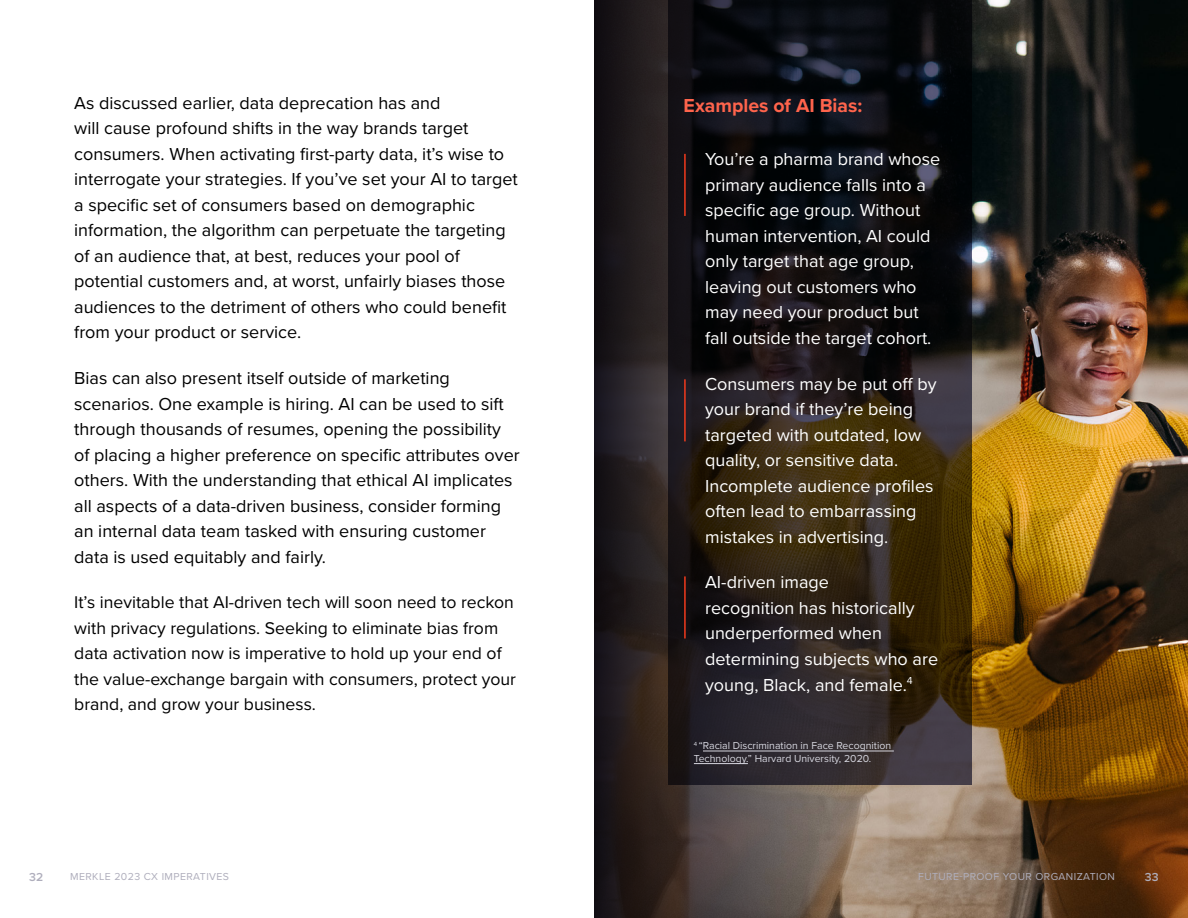
<style>
.page{position:relative;width:1188px;height:918px;background:#fff}
.page>*{position:absolute;margin:0;border:0;box-sizing:border-box;transform-origin:0 0}
.t1{font:700 19.5px "Proxima Nova";color:#ff644c}
.t2{font:18px/25.5px "Proxima Nova";color:#000}
.t3{font:18px/25.5px "Proxima Nova";color:#fff}
.t4{font:17.7px/25.5px "Proxima Nova";color:#000}
.t5{font:600 12px "Proxima Nova";color:#afaebc}
.t6{font:10.5px/12.6px "Proxima Nova";color:#d6d6df}
.t7{font:10.5px "Proxima Nova";letter-spacing:.04em;color:#afaebc}
</style>
<div class="page">
<img style="left:824px;top:0;width:364px;height:918px">
<svg style="left:594px;top:0;width:230px;height:918px;background:#302828"></svg>
<svg style="left:668px;top:0;width:304px;height:784px;background:#1f1a16"></svg>
<hr style="left:684px;top:379px;width:2px;height:62px;background:#f23a1d">
<hr style="left:684px;top:154px;width:2px;height:62px;background:#f23a1d">
<hr style="left:684px;top:576px;width:2px;height:63px;background:#f23a1d">
<hr style="left:703px;top:751px;width:191px;height:1px;background:#d6d6df">
<hr style="left:694px;top:763px;width:54px;height:1px;background:#d6d6df">
<p class="t2" style="left:74px;top:89px;width:445px">As discussed earlier, data deprecation has and<br>will cause profound shifts in the way brands target consumers. When activating first-party data, it’s wise to interrogate your strategies. If you’ve set your AI to target a specific set of consumers based on demographic information, the algorithm can perpetuate the targeting of an audience that, at best, reduces your pool of potential customers and, at worst, unfairly biases those audiences to the detriment of others who could benefit from your product or service.</p>
<p class="t2" style="left:74px;top:364px;width:447px">Bias can also present itself outside of marketing scenarios. One example is hiring. AI can be used to sift through thousands of resumes, opening the possibility of placing a higher preference on specific attributes over others. With the understanding that ethical AI implicates all aspects of a data-driven business, consider forming an internal data team tasked with ensuring customer data is used equitably and fairly.</p>
<p class="t4" style="left:74px;top:589px;width:443px">It’s inevitable that AI-driven tech will soon need to reckon with privacy regulations. Seeking to eliminate bias from data activation now is imperative to hold up your end of the value-exchange bargain with consumers, protect your brand, and grow your business.</p>
<p class="t1" style="left:684px;top:91px;width:180px">Examples of AI Bias:</p>
<p class="t3" style="left:705px;top:146px;width:237px">You’re a pharma brand whose primary audience falls into a specific age group. Without human intervention, AI could only target that age group, leaving out customers who may need your product but fall outside the target cohort.</p>
<p class="t3" style="left:705px;top:370px;width:233px">Consumers may be put off by your brand if they’re being targeted with outdated, low quality, or sensitive data.<br>Incomplete audience profiles often lead to embarrassing mistakes in advertising.</p>
<p class="t3" style="left:705px;top:569px;width:234px">AI-driven image<br>recognition has historically underperformed when determining subjects who are young, Black, and female.<sup>4</sup></p>
<p class="t6" style="left:694px;top:739px;width:199px"><sup>4</sup> “Racial Discrimination in Face Recognition<br>Technology.” Harvard University, 2020.</p>
<p class="t5" style="left:29px;top:868px;width:16px">32</p>
<p class="t7" style="left:70px;top:869px;width:160px">MERKLE 2023 CX IMPERATIVES</p>
<p class="t7" style="left:918px;top:869px;width:198px">FUTURE-PROOF YOUR ORGANIZATION</p>
<p class="t5" style="left:1145px;top:868px;width:15px">33</p>
</div>
